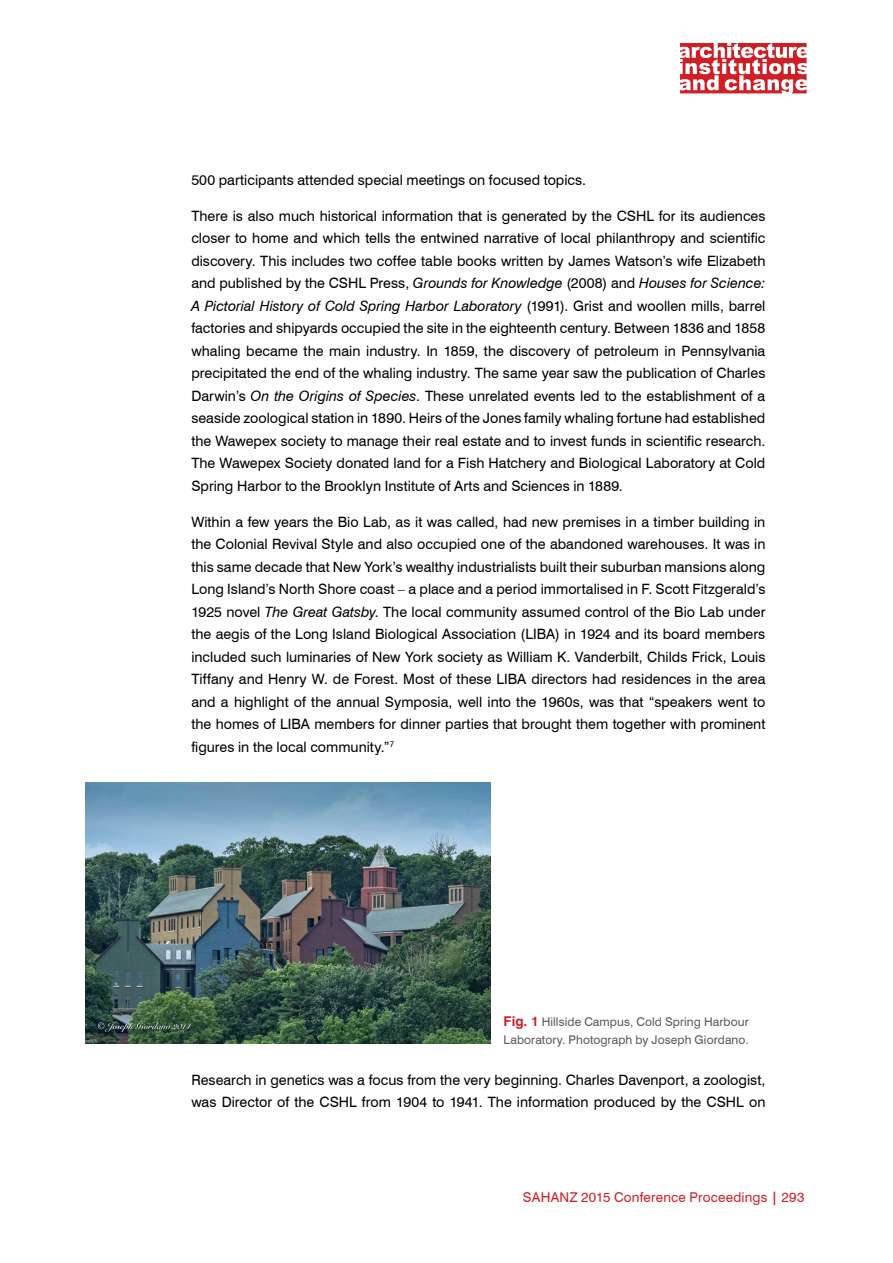
<style>
.page{position:relative;width:893px;height:1263px;background:#fff}
.page>*{position:absolute;margin:0;border:0;box-sizing:border-box;transform-origin:0 0}
.t1{font:14.25px/22.5px "Swiss 721 BT";color:#000;text-align:justify}
.t2{font:13.5px "Swiss 721 BT";letter-spacing:.015em;color:#cf1f25}
.t3{font:12px/18px "Swiss 721 BT";letter-spacing:.005em;color:#58595b}
.s1{font-style:italic}
.s2{font-weight:700;font-size:13.5px;color:#cf1f25}
.s3{font-weight:700}
</style>
<div class="page">
<svg style="left:680px;top:43px;width:126px;height:50px"></svg>
<img style="left:86px;top:783px;width:405px;height:261px">
<p class="t1" style="left:191px;top:168px;width:396px">500 participants attended special meetings on focused topics.</p>
<p class="t1" style="left:191px;top:204px;width:576px">There is also much historical information that is generated by the CSHL for its audiences closer to home and which tells the entwined narrative of local philanthropy and scientific discovery. This includes two coffee table books written by James Watson’s wife Elizabeth and published by the CSHL Press, <span class="s1">Grounds for Knowledge</span> (2008) and <span class="s1">Houses for Science:<br>A Pictorial History of Cold Spring Harbor Laboratory</span> (1991). Grist and woollen mills, barrel factories and shipyards occupied the site in the eighteenth century. Between 1836 and 1858 whaling became the main industry. In 1859, the discovery of petroleum in Pennsylvania precipitated the end of the whaling industry. The same year saw the publication of Charles Darwin’s <span class="s1">On the Origins of Species</span>. These unrelated events led to the establishment of a seaside zoological station in 1890. Heirs of the Jones family whaling fortune had established the Wawepex society to manage their real estate and to invest funds in scientific research.<br>The Wawepex Society donated land for a Fish Hatchery and Biological Laboratory at Cold Spring Harbor to the Brooklyn Institute of Arts and Sciences in 1889.</p>
<p class="t1" style="left:191px;top:510px;width:576px">Within a few years the Bio Lab, as it was called, had new premises in a timber building in the Colonial Revival Style and also occupied one of the abandoned warehouses. It was in this same decade that New York’s wealthy industrialists built their suburban mansions along Long Island’s North Shore coast – a place and a period immortalised in F. Scott Fitzgerald’s 1925 novel <span class="s1">The Great Gatsby</span>. The local community assumed control of the Bio Lab under the aegis of the Long Island Biological Association (LIBA) in 1924 and its board members included such luminaries of New York society as William K. Vanderbilt, Childs Frick, Louis Tiffany and Henry W. de Forest. Most of these LIBA directors had residences in the area and a highlight of the annual Symposia, well into the 1960s, was that “speakers went to the homes of LIBA members for dinner parties that brought them together with prominent figures in the local community.”<sup>7</sup></p>
<p class="t3" style="left:504px;top:1012px;width:247px"><span class="s2">Fig. 1</span> Hillside Campus, Cold Spring Harbour<br>Laboratory. Photograph by Joseph Giordano.</p>
<p class="t1" style="left:191px;top:1068px;width:576px">Research in genetics was a focus from the very beginning. Charles Davenport, a zoologist, was Director of the CSHL from 1904 to 1941. The information produced by the CSHL on</p>
<p class="t2" style="left:523px;top:1188px;width:283px">SAHANZ 2015 Conference Proceedings <span class="s3">|</span> 293</p>
</div>
